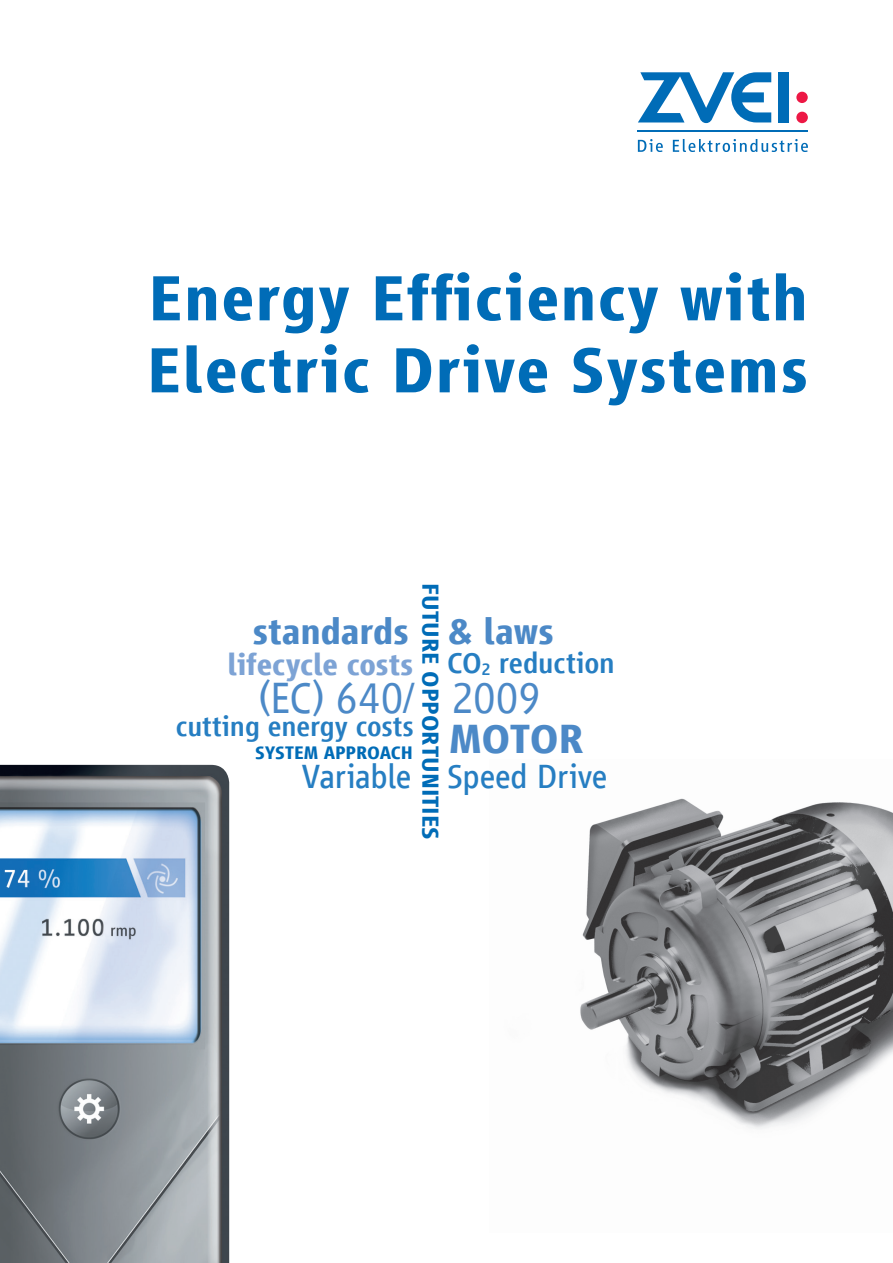
<style>
.page{position:relative;width:893px;height:1263px;background:#fff}
.page>*{position:absolute;margin:0;border:0;box-sizing:border-box;transform-origin:0 0}
.t1{font:700 66px/72px "Vialog LT Com";letter-spacing:.02em;color:#006cb7}
.t2{font:300 45px "Vialog LT Com";letter-spacing:-.005em;color:#4c89c7}
.t3{font:700 42px "Vialog LT Com";color:#4c89c7}
.t4{font:700 37.5px "Vialog LT Com";letter-spacing:-.005em;color:#4c89c7}
.t5{font:34.5px "Vialog LT Com";letter-spacing:-.01em;color:#267ec2}
.t6{font:700 31.2px "Vialog LT Com";letter-spacing:-.01em;color:#7da3d5}
.t7{font:500 30px "Vialog LT Com";letter-spacing:-.005em;color:#267ec2}
.t8{font:500 29.1px "Vialog LT Com";letter-spacing:-.005em;color:#267ec2}
.t9{font:700 23.85px "Vialog LT Com";color:#006cb7}
.t10{font:700 18.75px "Vialog LT Com";letter-spacing:-.005em;color:#006cb7}
.s1{font-size:17.4px}
</style>
<div class="page">
<img style="left:580px;top:798px;width:313px;height:331px">
<img style="left:0;top:765px;width:229px;height:498px">
<svg style="left:638px;top:72px;width:133px;height:51px"></svg>
<div style="left:779px;top:72px;width:10px;height:51px;background:#006cb7"></div>
<div style="left:796px;top:92px;width:12px;height:11px;background:#ed1845;border-radius:50%"></div>
<div style="left:796px;top:112px;width:12px;height:11px;background:#ed1845;border-radius:50%"></div>
<hr style="left:638px;top:130px;width:170px;height:2px;background:#006cb7">
<svg style="left:638px;top:139px;width:25px;height:13px"></svg>
<svg style="left:673px;top:139px;width:135px;height:13px"></svg>
<p class="t1" style="left:147px;top:262px;width:663px">Energy Efficiency with<br>Electric Drive Systems</p>
<p class="t9" style="left:444px;top:583px;width:258px;rotate:90deg">FUTURE OPPORTUNITIES</p>
<p class="t4" style="left:252px;top:610px;width:303px">standards &amp; laws</p>
<p class="t7" style="left:447px;top:646px;width:169px">CO<span class="s1">2</span> reduction</p>
<p class="t6" style="left:228px;top:647px;width:187px">lifecycle costs</p>
<p class="t8" style="left:176px;top:711px;width:239px">cutting energy costs</p>
<p class="t2" style="left:258px;top:673px;width:284px">(EC) 640/ 2009</p>
<p class="t3" style="left:449px;top:715px;width:136px">MOTOR</p>
<p class="t10" style="left:255px;top:743px;width:92px">system appro</p>
<p class="t10" style="left:380px;top:743px;width:35px">ach</p>
<p class="t5" style="left:302px;top:757px;width:307px">Variable Speed Drive</p>
</div>
